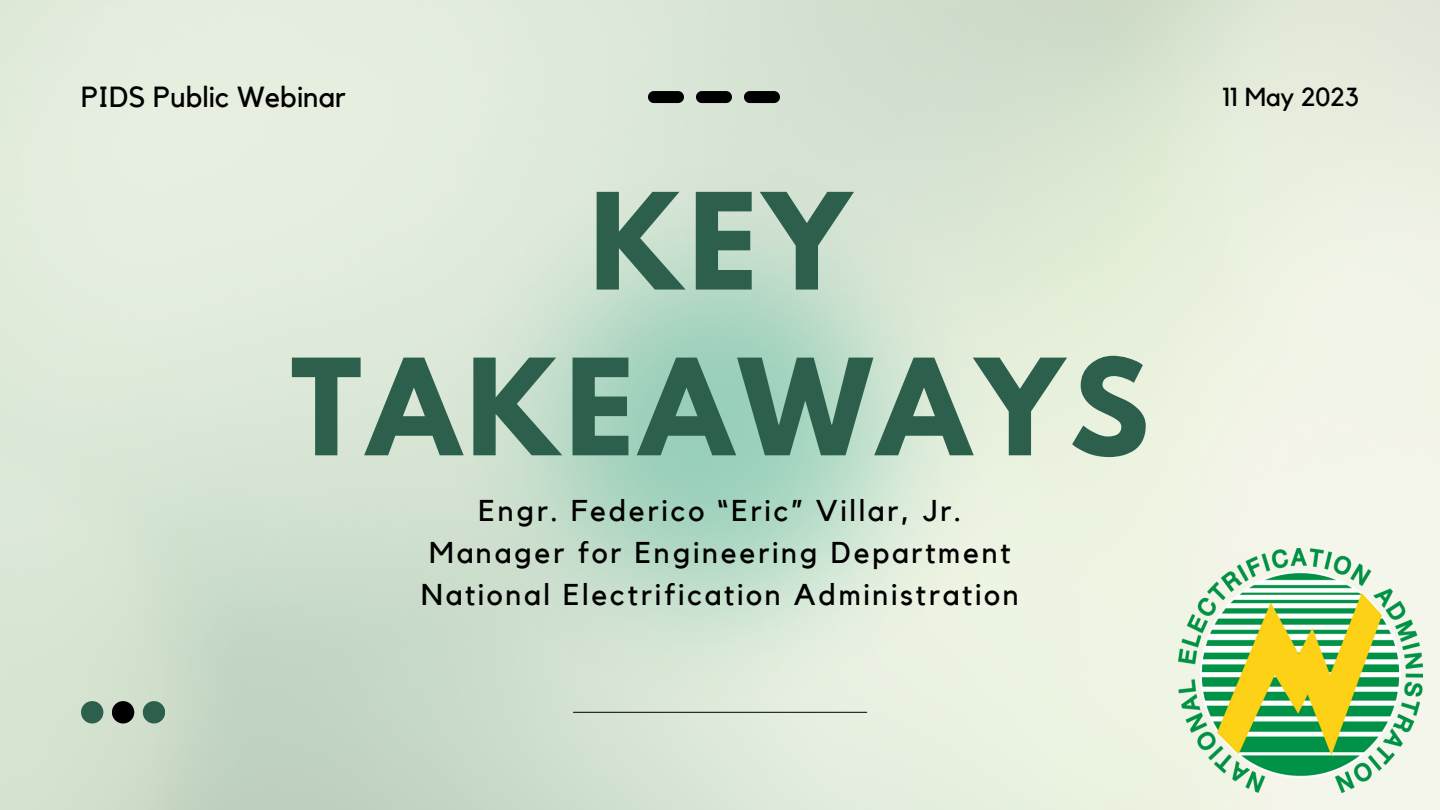
<style>
.page{position:relative;width:1440px;height:810px;background:#fff}
.page>*{position:absolute;margin:0;border:0;box-sizing:border-box;transform-origin:0 0}
.t1{font:700 118.5px "League Spartan";letter-spacing:.05em;color:#2d604c}
.t2{font:30px "Kollektif";letter-spacing:.09em;color:#000}
.t3{font:29px "Kollektif";color:#000}
.t4{font:26px "Kollektif";color:#000}
</style>
<div class="page">
<img style="left:0;top:0;width:1440px;height:810px">
<img style="left:442px;top:148px;width:555px;height:555px">
<hr style="left:573px;top:712px;width:294px;height:1px;background:#000">
<svg style="left:648px;top:91px;width:132px;height:12px;background:#343733"></svg>
<div style="left:81px;top:701px;width:22px;height:22px;background:#2d604c;border-radius:50%"></div>
<div style="left:112px;top:701px;width:22px;height:22px;background:#000;border-radius:50%"></div>
<div style="left:143px;top:701px;width:22px;height:22px;background:#2d604c;border-radius:50%"></div>
<img style="left:1178px;top:548px;width:244px;height:244px">
<p class="t3" style="left:81px;top:83px;width:266px">PIDS Public Webinar</p>
<p class="t1" style="left:590px;top:183px;width:262px">KEY</p>
<p class="t1" style="left:291px;top:349px;width:860px">TAKEAWAYS</p>
<p class="t2" style="left:479px;top:497px;width:484px">Engr. Federico “Eric” Villar, Jr.</p>
<p class="t2" style="left:429px;top:539px;width:583px">Manager for Engineering Department</p>
<p class="t2" style="left:421px;top:581px;width:599px">National Electrification Administration</p>
<p class="t4" style="left:1222px;top:85px;width:138px">11 May 2023</p>
</div>
